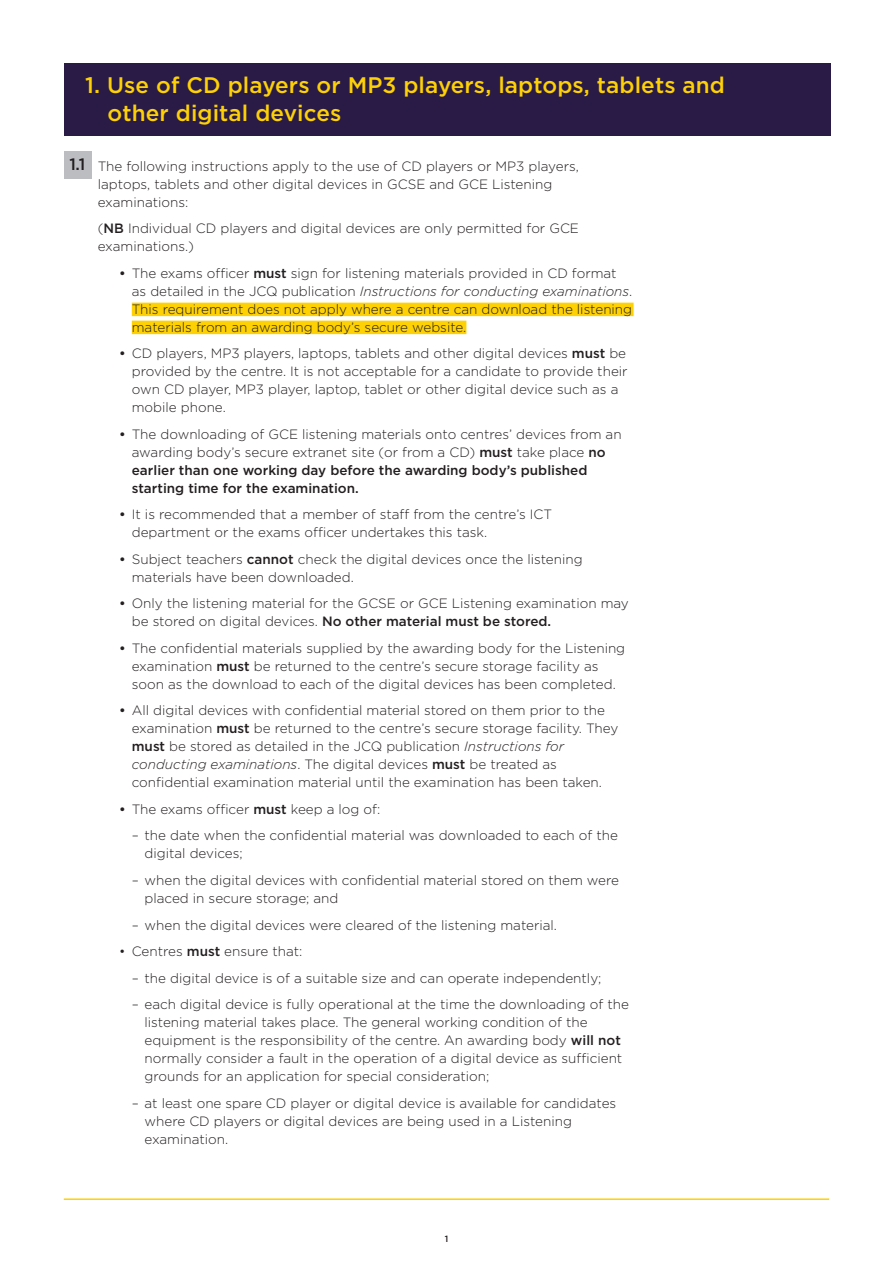
<style>
.page{position:relative;width:893px;height:1263px;background:#fff}
.page>*{position:absolute;margin:0;border:0;box-sizing:border-box;transform-origin:0 0}
.Heading_1_Bold{font:500 22.5px/28.5px "Gotham";letter-spacing:.005em;color:#fed105}
.V3_MAIN_POINT{font:300 13.5px/18px "Gotham";color:#231f20}
.NEW_Sub_point{font:300 13.5px/18px "Gotham";color:#231f20}
.t1{font:500 9px "Gotham";color:#231f20}
.s1{font-weight:500;font-size:16.5px}
.s2{font-weight:500}
.s3{font-style:italic}
</style>
<div class="page">
<hr style="left:64px;top:1198px;width:765px;height:2px;background:#fed105">
<div style="left:64px;top:151px;width:27px;height:28px;background:#bcbdc0"></div>
<div style="left:64px;top:64px;width:767px;height:72px;background:#2a1b46"></div>
<div style="left:132px;top:303px;width:502px;height:13px;background:#fed105"></div>
<div style="left:132px;top:321px;width:334px;height:13px;background:#fed105"></div>
<p class="Heading_1_Bold" style="left:108px;top:70px;width:619px;text-indent:-22px">1. Use of CD players or MP3 players, laptops, tablets and other digital devices</p>
<p class="NEW_Sub_point" style="left:98px;top:157px;width:483px;text-indent:-28px"><span class="s1">1.1</span> The following instructions apply to the use of CD players or MP3 players, laptops, tablets and other digital devices in GCSE and GCE Listening examinations:</p>
<p class="NEW_Sub_point" style="left:98px;top:219px;width:483px">(<span class="s2">NB</span> Individual CD players and digital devices are only permitted for GCE examinations.)</p>
<p class="V3_MAIN_POINT" style="left:132px;top:264px;width:502px;text-indent:-13px"><span class="s2">•</span> The exams officer <span class="s2">must</span> sign for listening materials provided in CD format as detailed in the JCQ publication <span class="s3">Instructions for conducting examinations</span>.<br>This requirement does not apply where a centre can download the listening materials from an awarding body’s secure website.</p>
<p class="V3_MAIN_POINT" style="left:132px;top:344px;width:497px;text-indent:-13px"><span class="s2">•</span> CD players, MP3 players, laptops, tablets and other digital devices <span class="s2">must</span> be provided by the centre. It is not acceptable for a candidate to provide their own CD player, MP3 player, laptop, tablet or other digital device such as a mobile phone.</p>
<p class="V3_MAIN_POINT" style="left:132px;top:425px;width:491px;text-indent:-13px"><span class="s2">•</span> The downloading of GCE listening materials onto centres’ devices from an awarding body’s secure extranet site (or from a CD) <span class="s2">must</span> take place <span class="s2">no earlier than one working day before the awarding body’s published starting time for the examination.</span></p>
<p class="V3_MAIN_POINT" style="left:132px;top:505px;width:422px;text-indent:-13px"><span class="s2">•</span> It is recommended that a member of staff from the centre’s ICT department or the exams officer undertakes this task.</p>
<p class="V3_MAIN_POINT" style="left:132px;top:550px;width:452px;text-indent:-13px"><span class="s2">•</span> Subject teachers <span class="s2">cannot</span> check the digital devices once the listening materials have been downloaded.</p>
<p class="V3_MAIN_POINT" style="left:132px;top:594px;width:499px;text-indent:-13px"><span class="s2">•</span> Only the listening material for the GCSE or GCE Listening examination may be stored on digital devices. <span class="s2">No other material must be stored.</span></p>
<p class="V3_MAIN_POINT" style="left:132px;top:639px;width:495px;text-indent:-13px"><span class="s2">•</span> The confidential materials supplied by the awarding body for the Listening examination <span class="s2">must</span> be returned to the centre’s secure storage facility as soon as the download to each of the digital devices has been completed.</p>
<p class="V3_MAIN_POINT" style="left:132px;top:701px;width:488px;text-indent:-13px"><span class="s2">•</span> All digital devices with confidential material stored on them prior to the examination <span class="s2">must</span> be returned to the centre’s secure storage facility. They <span class="s2">must</span> be stored as detailed in the JCQ publication <span class="s3">Instructions for conducting examinations</span>. The digital devices <span class="s2">must</span> be treated as confidential examination material until the examination has been taken.</p>
<p class="V3_MAIN_POINT" style="left:119px;top:800px;width:263px"><span class="s2">•</span> The exams officer <span class="s2">must</span> keep a log of:</p>
<p class="V3_MAIN_POINT" style="left:145px;top:826px;width:475px;text-indent:-13px">– the date when the confidential material was downloaded to each of the digital devices;</p>
<p class="V3_MAIN_POINT" style="left:145px;top:871px;width:476px;text-indent:-13px">– when the digital devices with confidential material stored on them were placed in secure storage; and</p>
<p class="V3_MAIN_POINT" style="left:132px;top:915px;width:424px">– when the digital devices were cleared of the listening material.</p>
<p class="V3_MAIN_POINT" style="left:119px;top:942px;width:185px">• Centres <span class="s2">must</span> ensure that:</p>
<p class="V3_MAIN_POINT" style="left:132px;top:968px;width:471px">– the digital device is of a suitable size and can operate independently;</p>
<p class="V3_MAIN_POINT" style="left:145px;top:995px;width:486px;text-indent:-13px">– each digital device is fully operational at the time the downloading of the listening material takes place. The general working condition of the equipment is the responsibility of the centre. An awarding body <span class="s2">will not </span>normally consider a fault in the operation of a digital device as sufficient grounds for an application for special consideration;</p>
<p class="V3_MAIN_POINT" style="left:145px;top:1093px;width:473px;text-indent:-13px">– at least one spare CD player or digital device is available for candidates where CD players or digital devices are being used in a Listening examination.</p>
<p class="t1" style="left:445px;top:1233px;width:5px">1</p>
</div>
